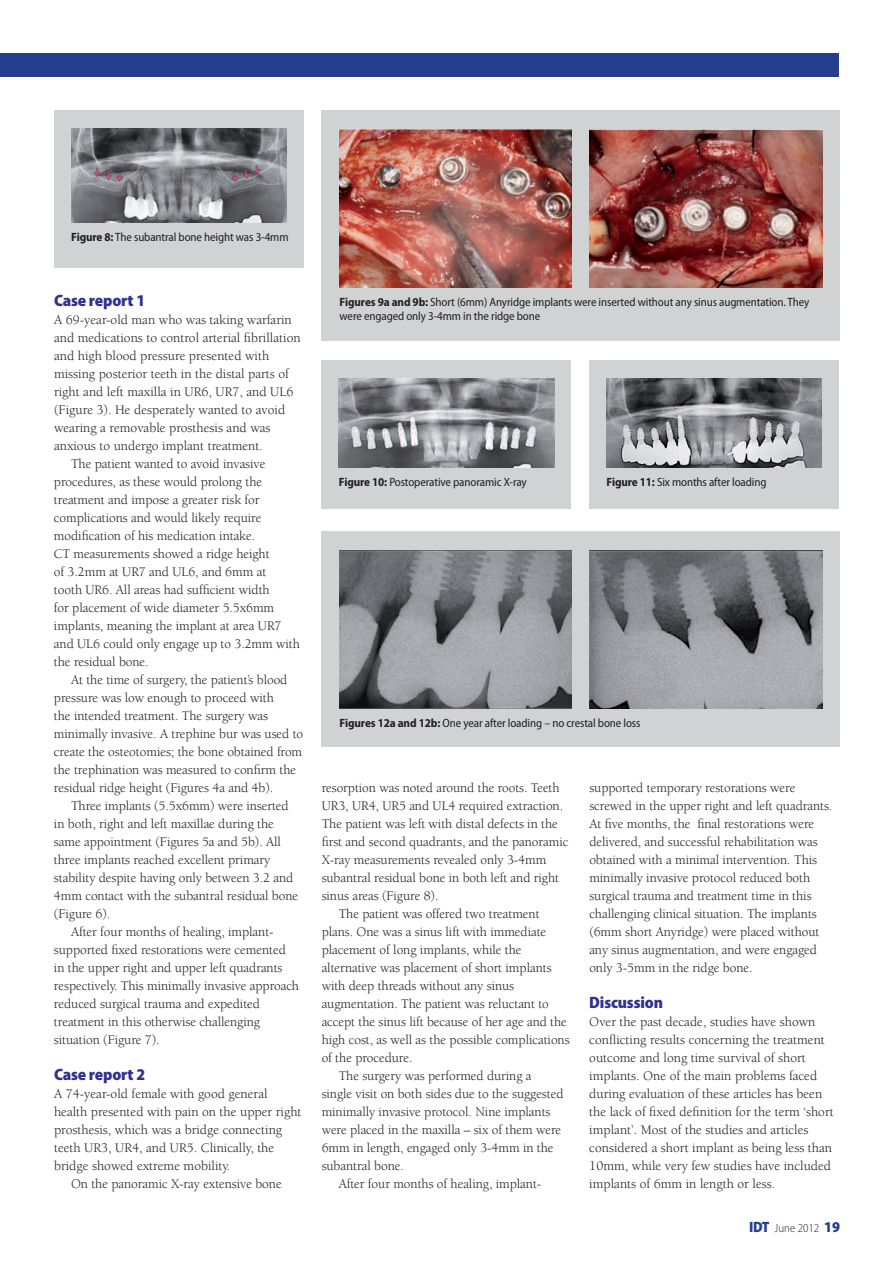
<style>
.page{position:relative;width:893px;height:1263px;background:#fff}
.page>*{position:absolute;margin:0;border:0;box-sizing:border-box;transform-origin:0 0}
.subhead{font:900 semi-condensed 16.5px "Myriad Pro";letter-spacing:-.01em;color:#323092}
.body_next_para{font:13.5px/18px "Berkeley";letter-spacing:-.005em;color:#231f20}
.body_first_para{font:13.5px/18px "Berkeley";color:#231f20}
.caption{font:semi-condensed 12px/14.4px "Myriad Pro";letter-spacing:-.01em;color:#231f20}
.t1{font:300 semi-condensed 12px "Myriad Pro";color:#231f20}
.s1{font-weight:700}
.s2{font-weight:900;font-size:15px;color:#253f8e}
</style>
<div class="page">
<div style="left:0;top:54px;width:839px;height:23px;background:#253f8e"></div>
<div style="left:322px;top:111px;width:518px;height:230px;background:#d1d2d4"></div>
<div style="left:322px;top:531px;width:518px;height:216px;background:#d1d2d4"></div>
<img style="left:340px;top:130px;width:232px;height:157px">
<img style="left:340px;top:551px;width:232px;height:157px">
<img style="left:590px;top:130px;width:233px;height:157px">
<img style="left:590px;top:551px;width:233px;height:157px">
<div style="left:54px;top:111px;width:250px;height:157px;background:#d1d2d4"></div>
<img style="left:71px;top:129px;width:215px;height:94px">
<div style="left:322px;top:360px;width:249px;height:149px;background:#d1d2d4"></div>
<div style="left:589px;top:360px;width:250px;height:149px;background:#d1d2d4"></div>
<img style="left:339px;top:378px;width:215px;height:89px">
<img style="left:606px;top:378px;width:216px;height:89px">
<p class="caption" style="left:71px;top:230px;width:219px"><span class="s1">Figure 8:</span> The subantral bone height was 3-4mm</p>
<p class="subhead" style="left:54px;top:291px;width:93px">Case report 1</p>
<p class="body_first_para" style="left:54px;top:311px;width:248px">A 69-year-old man who was taking warfarin and medications to control arterial fibrillation and high blood pressure presented with missing posterior teeth in the distal parts of right and left maxilla in UR6, UR7, and UL6 (Figure 3). He desperately wanted to avoid wearing a removable prosthesis and was anxious to undergo implant treatment.</p>
<p class="body_next_para" style="left:54px;top:455px;width:247px;text-indent:17px">The patient wanted to avoid invasive procedures, as these would prolong the treatment and impose a greater risk for complications and would likely require modification of his medication intake.<br>CT measurements showed a ridge height<br>of 3.2mm at UR7 and UL6, and 6mm at<br>tooth UR6. All areas had sufficient width<br>for placement of wide diameter 5.5x6mm implants, meaning the implant at area UR7 and UL6 could only engage up to 3.2mm with the residual bone.</p>
<p class="body_next_para" style="left:54px;top:671px;width:251px;text-indent:17px">At the time of surgery, the patient’s blood pressure was low enough to proceed with<br>the intended treatment. The surgery was minimally invasive. A trephine bur was used to create the osteotomies; the bone obtained from the trephination was measured to confirm the residual ridge height (Figures 4a and 4b).</p>
<p class="body_next_para" style="left:54px;top:797px;width:246px;text-indent:17px">Three implants (5.5x6mm) were inserted in both, right and left maxillae during the same appointment (Figures 5a and 5b). All three implants reached excellent primary stability despite having only between 3.2 and 4mm contact with the subantral residual bone (Figure 6).</p>
<p class="body_next_para" style="left:54px;top:923px;width:247px;text-indent:17px">After four months of healing, implant&shy;supported fixed restorations were cemented in the upper right and upper left quadrants respectively. This minimally invasive approach reduced surgical trauma and expedited treatment in this otherwise challenging situation (Figure 7).</p>
<p class="subhead" style="left:54px;top:1065px;width:93px">Case report 2</p>
<p class="body_first_para" style="left:54px;top:1085px;width:249px">A 74-year-old female with good general health presented with pain on the upper right prosthesis, which was a bridge connecting teeth UR3, UR4, and UR5. Clinically, the bridge showed extreme mobility.</p>
<p class="body_next_para" style="left:71px;top:1175px;width:212px">On the panoramic X-ray extensive bone</p>
<p class="caption" style="left:340px;top:295px;width:471px"><span class="s1">Figures 9a and 9b:</span> Short (6mm) Anyridge implants were inserted without any sinus augmentation. They were engaged only 3-4mm in the ridge bone</p>
<p class="caption" style="left:339px;top:475px;width:189px"><span class="s1">Figure 10:</span> Postoperative panoramic X-ray</p>
<p class="caption" style="left:606px;top:475px;width:162px"><span class="s1">Figure 11:</span> Six months after loading</p>
<p class="caption" style="left:340px;top:716px;width:302px"><span class="s1">Figures 12a and 12b:</span> One year after loading – no crestal bone loss</p>
<p class="body_next_para" style="left:322px;top:779px;width:248px">resorption was noted around the roots. Teeth UR3, UR4, UR5 and UL4 required extraction.<br>The patient was left with distal defects in the first and second quadrants, and the panoramic X-ray measurements revealed only 3-4mm subantral residual bone in both left and right sinus areas (Figure 8).</p>
<p class="body_next_para" style="left:322px;top:905px;width:249px;text-indent:17px">The patient was offered two treatment plans. One was a sinus lift with immediate placement of long implants, while the alternative was placement of short implants with deep threads without any sinus augmentation. The patient was reluctant to accept the sinus lift because of her age and the high cost, as well as the possible complications of the procedure.</p>
<p class="body_next_para" style="left:322px;top:1067px;width:243px;text-indent:17px">The surgery was performed during a single visit on both sides due to the suggested minimally invasive protocol. Nine implants were placed in the maxilla – six of them were 6mm in length, engaged only 3-4mm in the subantral bone.</p>
<p class="body_next_para" style="left:339px;top:1175px;width:204px">After four months of healing, implant-</p>
<p class="body_next_para" style="left:589px;top:779px;width:245px">supported temporary restorations were screwed in the upper right and left quadrants.<br>At five months, the final restorations were delivered, and successful rehabilitation was obtained with a minimal intervention. This minimally invasive protocol reduced both surgical trauma and treatment time in this challenging clinical situation. The implants (6mm short Anyridge) were placed without any sinus augmentation, and were engaged only 3-5mm in the ridge bone.</p>
<p class="subhead" style="left:589px;top:993px;width:75px">Discussion</p>
<p class="body_first_para" style="left:589px;top:1013px;width:246px">Over the past decade, studies have shown conflicting results concerning the treatment outcome and long time survival of short implants. One of the main problems faced during evaluation of these articles has been the lack of fixed definition for the term ‘short implant’. Most of the studies and articles considered a short implant as being less than 10mm, while very few studies have included implants of 6mm in length or less.</p>
<p class="t1" style="left:749px;top:1221px;width:92px"><span class="s2">IDT</span> June 2012 <span class="s2">19</span></p>
</div>
